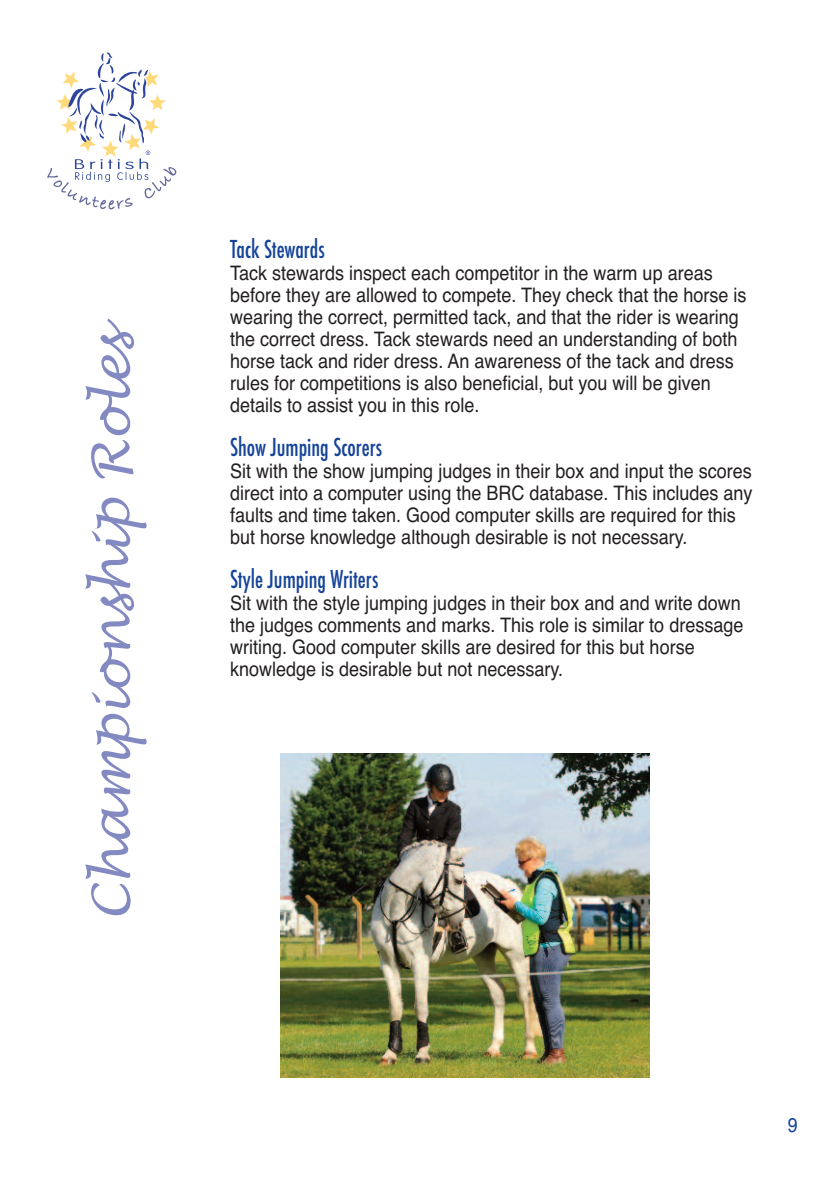
<style>
.page{position:relative;width:840px;height:1191px;background:#fff}
.page>*{position:absolute;margin:0;border:0;box-sizing:border-box;transform-origin:0 0}
.t1{font:italic 52px "Lucida Handwriting";color:#828ac1}
.t2{font:500 condensed 24px "Futura";color:#154398;scale:.9 1}
.t3{font:20px/22px "Helvetica";color:#231f20;scale:.9 1}
.t4{font:20px "Helvetica";color:#154398;scale:.9 1}
</style>
<div class="page">
<img style="left:280px;top:753px;width:368px;height:324px">
<svg style="left:47px;top:52px;width:129px;height:158px"></svg>
<h1 class="t1" style="left:81px;top:921px;width:604px;rotate:-90deg">C hamp ionship R oles</h1>
<p class="t2" style="left:230px;top:236px;width:107px">Tack Stewards</p>
<p class="t3" style="left:230px;top:262px;width:575px">Tack stewards inspect each competitor in the warm up areas before they are allowed to compete. They check that the horse is wearing the correct, permitted tack, and that the rider is wearing the correct dress. Tack stewards need an understanding of both horse tack and rider dress. An awareness of the tack and dress rules for competitions is also beneficial, but you will be given details to assist you in this role.</p>
<p class="t2" style="left:230px;top:434px;width:170px">Show Jumping Scorers</p>
<p class="t3" style="left:230px;top:460px;width:581px">Sit with the show jumping judges in their box and input the scores direct into a computer using the BRC database. This includes any faults and time taken. Good computer skills are required for this but horse knowledge although desirable is not necessary.</p>
<p class="t2" style="left:230px;top:566px;width:166px">Style Jumping Writers</p>
<p class="t3" style="left:230px;top:592px;width:571px">Sit with the style jumping judges in their box and and write down the judges comments and marks. This role is similar to dressage writing. Good computer skills are desired for this but horse knowledge is desirable but not necessary.</p>
<p class="t4" style="left:787px;top:1113px;width:13px">9</p>
</div>
